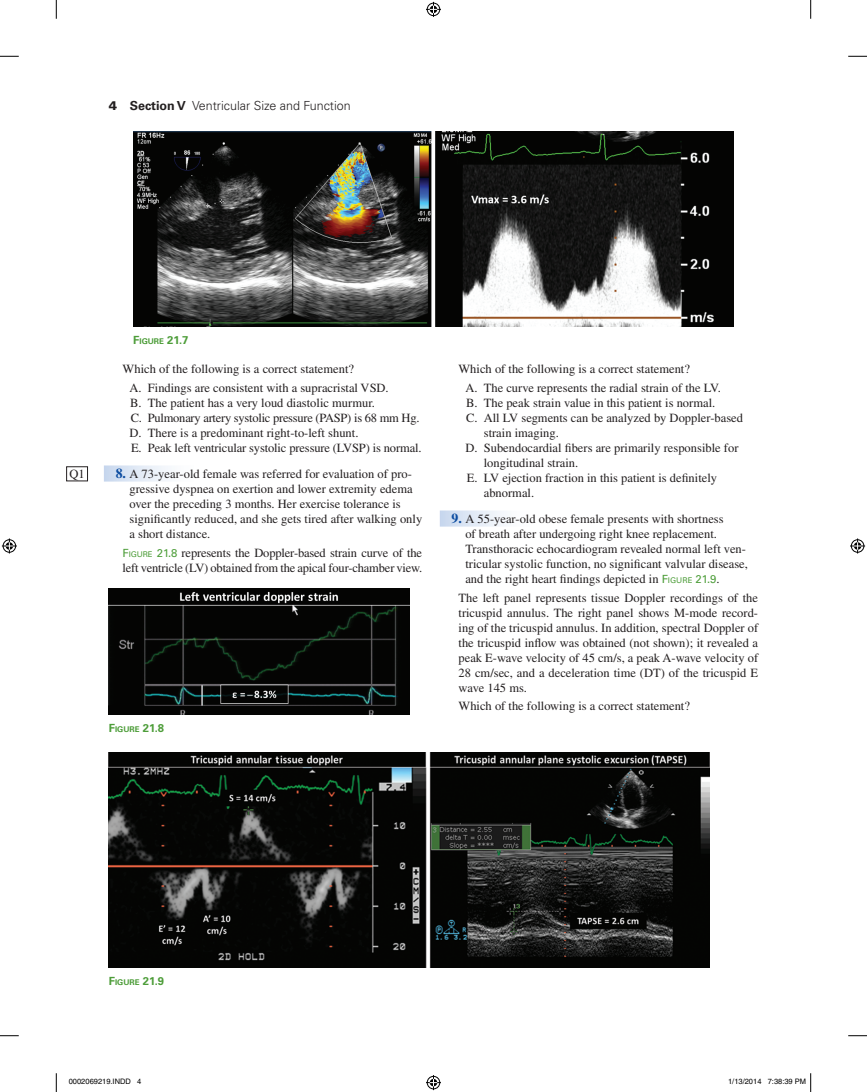
<style>
.page{position:relative;width:867px;height:1092px;background:#fff}
.page>*{position:absolute;margin:0;border:0;box-sizing:border-box;transform-origin:0 0}
.t1{font:12.5px/15px "Times LT Std";color:#231f20}
.t2{font:300 12.5px "Univers LT Std";color:#231f20}
.t3{font:700 11.25px "Univers LT Std";color:#4d9d39}
.t4{font:7.5px "Helvetica";color:#000}
.s1{font-weight:900}
.s2{font-weight:700}
.s3{font-size:7.88px}
.s4{font-weight:700;font-size:13.75px;color:#0d4da1}
.s5{font-family:"Univers LT Std";font-size:11.25px;color:#4d9d39}
.s6{font-family:"Univers LT Std";font-size:7.88px;color:#4d9d39}
</style>
<div class="page">
<div style="left:104px;top:465px;width:95px;height:16px;background:linear-gradient(to right,#cbdaef,#fff)"></div>
<div style="left:439px;top:510px;width:96px;height:16px;background:linear-gradient(to right,#cbd9ef,#fff)"></div>
<div style="left:66px;top:466px;width:22px;height:15px;border:1px solid #231f20"></div>
<img style="left:133px;top:131px;width:600px;height:195px">
<img style="left:109px;top:588px;width:300px;height:126px">
<img style="left:109px;top:752px;width:600px;height:215px">
<svg style="left:0;top:55px;width:19px;height:2px"></svg>
<svg style="left:848px;top:55px;width:18px;height:2px"></svg>
<svg style="left:0;top:1035px;width:19px;height:1px"></svg>
<svg style="left:848px;top:1035px;width:18px;height:1px"></svg>
<svg style="left:55px;top:0;width:2px;height:19px"></svg>
<svg style="left:55px;top:1073px;width:2px;height:18px"></svg>
<svg style="left:810px;top:0;width:1px;height:19px"></svg>
<svg style="left:426px;top:2px;width:15px;height:15px"></svg>
<svg style="left:426px;top:1075px;width:15px;height:14px"></svg>
<svg style="left:2px;top:538px;width:15px;height:15px"></svg>
<svg style="left:850px;top:538px;width:14px;height:15px"></svg>
<svg style="left:810px;top:1073px;width:1px;height:18px"></svg>
<p class="t2" style="left:109px;top:98px;width:243px"><span class="s1">4</span> <span class="s2">Section V</span> Ventricular Size and Function</p>
<p class="t1" style="left:69px;top:466px;width:17px">Q1</p>
<p class="t3" style="left:133px;top:333px;width:57px">F<span class="s3">IGURE</span> 21.7</p>
<p class="t1" style="left:129px;top:359px;width:261px;line-height:18.8px;text-indent:-7px">Which of the following is a correct statement?<br>A. Findings are consistent with a supracristal VSD.</p>
<p class="t1" style="left:129px;top:395px;width:293px">B. The patient has a very loud diastolic murmur.<br>C. Pulmonary artery systolic pressure (PASP) is 68 mm Hg.<br>D. There is a predominant right-to-left shunt.<br>E. Peak left ventricular systolic pressure (LVSP) is normal.</p>
<p class="t1" style="left:129px;top:466px;width:294px;text-indent:-14px"><span class="s4">8.</span> A 73-year-old female was referred for evaluation of pro&shy;gressive dyspnea on exertion and lower extremity edema over the preceding 3 months. Her exercise tolerance is significantly reduced, and she gets tired after walking only a short distance.</p>
<p class="t1" style="left:122px;top:545px;width:301px"><span class="s5">F</span><span class="s6">IGURE</span> <span class="s5">21.8</span> represents the Doppler-based strain curve of the left ventricle (LV) obtained from the apical four-chamber view.</p>
<p class="t3" style="left:109px;top:721px;width:57px">F<span class="s3">IGURE</span> 21.8</p>
<p class="t1" style="left:465px;top:359px;width:257px;line-height:18.8px;text-indent:-7px">Which of the following is a correct statement?<br>A. The curve represents the radial strain of the LV.</p>
<p class="t1" style="left:466px;top:395px;width:250px">B. The peak strain value in this patient is normal.</p>
<p class="t1" style="left:466px;top:410px;width:278px">C. All LV segments can be analyzed by Doppler-based</p>
<p class="t1" style="left:483px;top:425px;width:76px">strain imaging.</p>
<p class="t1" style="left:465px;top:440px;width:274px">D. Subendocardial fibers are primarily responsible for</p>
<p class="t1" style="left:483px;top:455px;width:96px">longitudinal strain.</p>
<p class="t1" style="left:466px;top:470px;width:252px">E. LV ejection fraction in this patient is definitely</p>
<p class="t1" style="left:483px;top:485px;width:52px">abnormal.</p>
<p class="t1" style="left:465px;top:511px;width:284px;text-indent:-14px"><span class="s4">9.</span> A 55-year-old obese female presents with shortness<br>of breath after undergoing right knee replacement.<br>Transthoracic echocardiogram revealed normal left ven&shy;tricular systolic function, no significant valvular disease, and the right heart findings depicted in <span class="s5">F</span><span class="s6">IGURE</span> <span class="s5">21.9</span>.</p>
<p class="t1" style="left:458px;top:590px;width:301px;text-align:justify">The left panel represents tissue Doppler recordings of the tricuspid annulus. The right panel shows M-mode record&shy;ing of the tricuspid annulus. In addition, spectral Doppler of the tricuspid inflow was obtained (not shown); it revealed a peak E-wave velocity of 45 cm/s, a peak A-wave velocity of 28 cm/sec, and a deceleration time (DT) of the tricuspid E wave 145 ms.</p>
<p class="t1" style="left:458px;top:698px;width:233px">Which of the following is a correct statement?</p>
<p class="t3" style="left:109px;top:974px;width:57px">F<span class="s3">IGURE</span> 21.9</p>
<p class="t4" style="left:69px;top:1077px;width:74px">0002069219.INDD 4</p>
<p class="t4" style="left:728px;top:1077px;width:79px">1/13/2014 7:38:39 PM</p>
</div>
